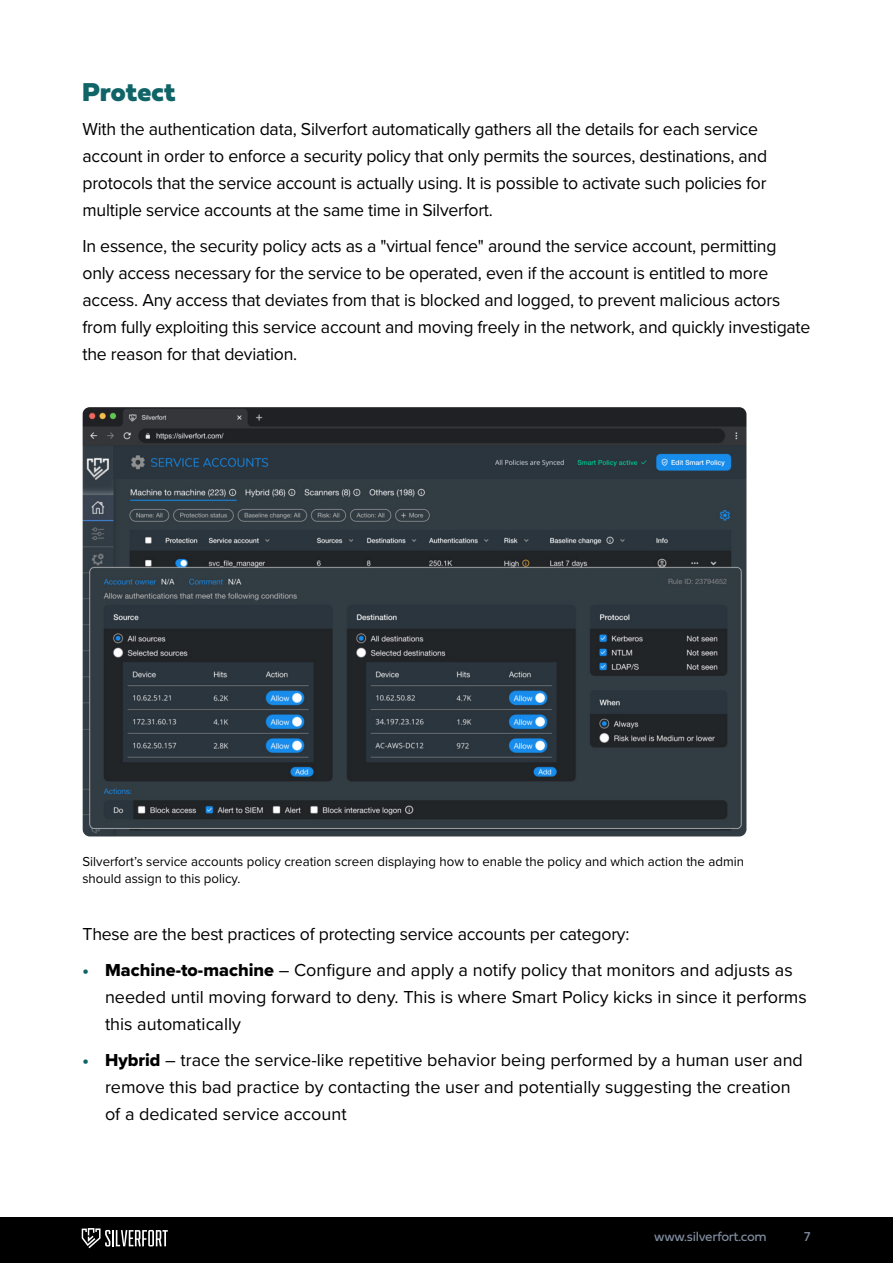
<style>
.page{position:relative;width:893px;height:1263px;background:#fff}
.page>*{position:absolute;margin:0;border:0;box-sizing:border-box;transform-origin:0 0}
.t1{font:27px "Fieldwork Geo Black";letter-spacing:.01em;color:#106467}
.t2{font:18px/27px "Proxima Nova";letter-spacing:-.015em;color:#000}
.t3{font:13.5px/16.5px "Proxima Nova";color:#000}
.t4{font:13.5px "Fieldwork Geo Regular";letter-spacing:-.02em;color:#7e8a9c}
.s1{font-family:"Proxima Nova Extrabld";color:#106467}
.s2{font-family:"Proxima Nova Extrabld"}
</style>
<div class="page">
<div style="left:0;top:1217px;width:893px;height:46px;background:#000"></div>
<svg style="left:82px;top:1228px;width:86px;height:20px"></svg>
<img style="left:82px;top:407px;width:664px;height:429px">
<h1 class="t1" style="left:82px;top:68px;width:94px">Protect</h1>
<p class="t2" style="left:82px;top:115px;width:686px">With the authentication data, Silverfort automatically gathers all the details for each service account in order to enforce a security policy that only permits the sources, destinations, and protocols that the service account is actually using. It is possible to activate such policies for multiple service accounts at the same time in Silverfort.</p>
<p class="t2" style="left:82px;top:231px;width:729px">In essence, the security policy acts as a "virtual fence" around the service account, permitting only access necessary for the service to be operated, even if the account is entitled to more access. Any access that deviates from that is blocked and logged, to prevent malicious actors from fully exploiting this service account and moving freely in the network, and quickly investigate the reason for that deviation.</p>
<p class="t3" style="left:82px;top:853px;width:663px">Silverfort’s service accounts policy creation screen displaying how to enable the policy and which action the admin should assign to this policy.</p>
<p class="t2" style="left:82px;top:920px;width:548px">These are the best practices of protecting service accounts per category:</p>
<p class="t2" style="left:105px;top:956px;width:703px;text-indent:-22px"><span class="s1">•</span> <span class="s2">Machine-to-machine</span> – Configure and apply a notify policy that monitors and adjusts as needed until moving forward to deny. This is where Smart Policy kicks in since it performs this automatically</p>
<p class="t2" style="left:105px;top:1045px;width:699px;text-indent:-22px"><span class="s1">•</span> <span class="s2">Hybrid</span> – trace the service-like repetitive behavior being performed by a human user and remove this bad practice by contacting the user and potentially suggesting the creation of a dedicated service account</p>
<p class="t4" style="left:654px;top:1226px;width:114px">www.silverfort.com</p>
<p class="t4" style="left:804px;top:1226px;width:8px">7</p>
</div>
